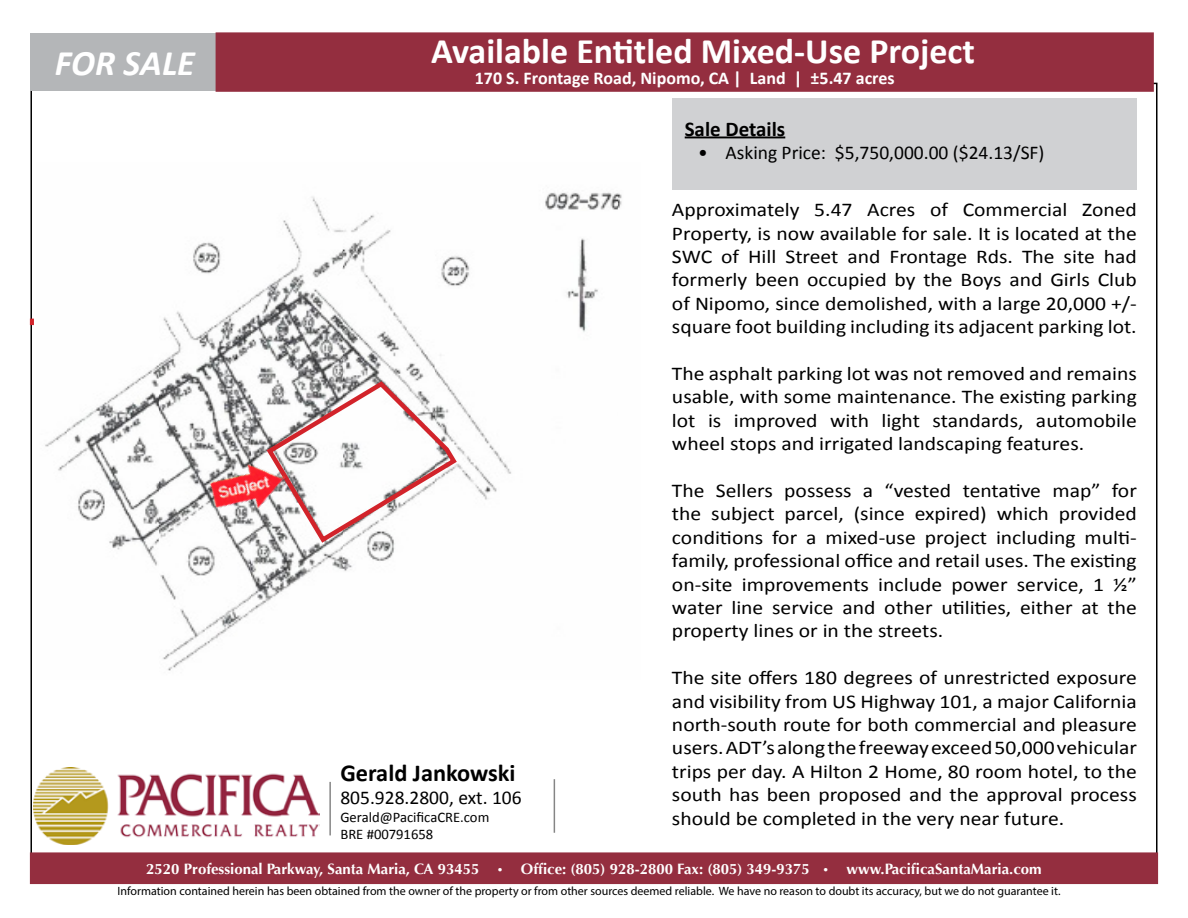
<style>
.page{position:relative;width:1188px;height:918px;background:#fff}
.page>*{position:absolute;margin:0;border:0;box-sizing:border-box;transform-origin:0 0}
.t1{font:700 36px "Calibri";color:#fff}
.t2{font:italic 700 36px "Calibri";color:#fff}
.t3{font:700 24.3px "Calibri";color:#000}
.t4{font:700 21px "Calibri";color:#000}
.t5{font:19.5px/23.4px "Calibri";color:#000;text-align:justify;scale:1.11 1}
.t6{font:19.5px "Calibri";color:#000}
.t7{font:700 18px "Calibri";color:#fff}
.t8{font:700 15px "Optima";color:#fff}
.t9{font:14.55px/17.5px "Calibri";color:#000}
.t10{font:12px "Myriad Pro";color:#000}
.s1{font-family:"Myriad Pro";font-weight:400;font-size:16.5px}
</style>
<div class="page">
<div style="left:30px;top:33px;width:190px;height:58px;background:#b4b6b8"></div>
<div style="left:116px;top:884px;width:1008px;height:17px;border:2px solid #fff"></div>
<img style="left:34px;top:768px;width:286px;height:76px">
<hr style="left:329px;top:782px;width:2px;height:53px;background:#000">
<hr style="left:554px;top:779px;width:1px;height:54px;background:#000">
<div style="left:31px;top:853px;width:1126px;height:30px;background:#942e3f"></div>
<div style="left:30px;top:852px;width:1128px;height:32px;border:2px solid #942e3f"></div>
<div style="left:672px;top:98px;width:465px;height:92px;background:#d0d1d3"></div>
<hr style="left:685px;top:137px;width:100px;height:1px;background:#000">
<svg style="left:30px;top:319px;width:4px;height:6px"></svg>
<img style="left:45px;top:192px;width:577px;height:479px">
<svg style="left:264px;top:378px;width:196px;height:168px"></svg>
<img style="left:197px;top:437px;width:102px;height:103px">
<div style="left:216px;top:33px;width:937px;height:58px;background:#942e3f"></div>
<div style="left:216px;top:32px;width:938px;height:60px;border:2px solid #942e3f"></div>
<h1 class="t2" style="left:55px;top:41px;width:141px">FOR SALE</h1>
<h1 class="t1" style="left:431px;top:28px;width:545px">Available Entitled Mixed-Use Project</h1>
<p class="t7" style="left:475px;top:67px;width:421px">170 S. Frontage Road, Nipomo, CA | Land | ±5.47 acres</p>
<p class="t3" style="left:340px;top:757px;width:177px">Gerald Jankowski</p>
<p class="t6" style="left:340px;top:786px;width:183px">805.928.2800, ext. 106</p>
<p class="t9" style="left:340px;top:808px;width:150px">Gerald@PacificaCRE.com<br>BRE #00791658</p>
<p class="t4" style="left:685px;top:115px;width:102px">Sale Details</p>
<p class="t6" style="left:698px;top:140px;width:348px">• Asking Price: $5,750,000.00 ($24.13/SF)</p>
<p class="t5" style="left:672px;top:198px;width:420px">Approximately 5.47 Acres of Commercial Zoned Property, is now available for sale. It is located at the SWC of Hill Street and Frontage Rds. The site had formerly been occupied by the Boys and Girls Club of Nipomo, since demolished, with a large 20,000 +/- square foot building including its adjacent parking lot.</p>
<p class="t5" style="left:672px;top:362px;width:420px">The asphalt parking lot was not removed and remains usable, with some maintenance. The existing parking lot is improved with light standards, automobile wheel stops and irrigated landscaping features.</p>
<p class="t5" style="left:672px;top:479px;width:420px">The Sellers possess a “vested tentative map” for the subject parcel, (since expired) which provided conditions for a mixed-use project including multi&shy;family, professional office and retail uses. The existing on-site improvements include power service, 1 ½” water line service and other utilities, either at the property lines or in the streets.</p>
<p class="t5" style="left:672px;top:666px;width:420px">The site offers 180 degrees of unrestricted exposure and visibility from US Highway 101, a major California north-south route for both commercial and pleasure users. ADT’s along the freeway exceed 50,000 vehicular trips per day. A Hilton 2 Home, 80 room hotel, to the south has been proposed and the approval process should be completed in the very near future.</p>
<p class="t8" style="left:146px;top:860px;width:897px">2520 Professional Parkway, Santa Maria, CA 93455 <span class="s1">•</span> Office: (805) 928-2800 Fax: (805) 349-9375 <span class="s1">•</span> www.PacificaSantaMaria.com</p>
<p class="t10" style="left:118px;top:883px;width:944px">Information contained herein has been obtained from the owner of the property or from other sources deemed reliable. We have no reason to doubt its accuracy, but we do not guarantee it.</p>
</div>
